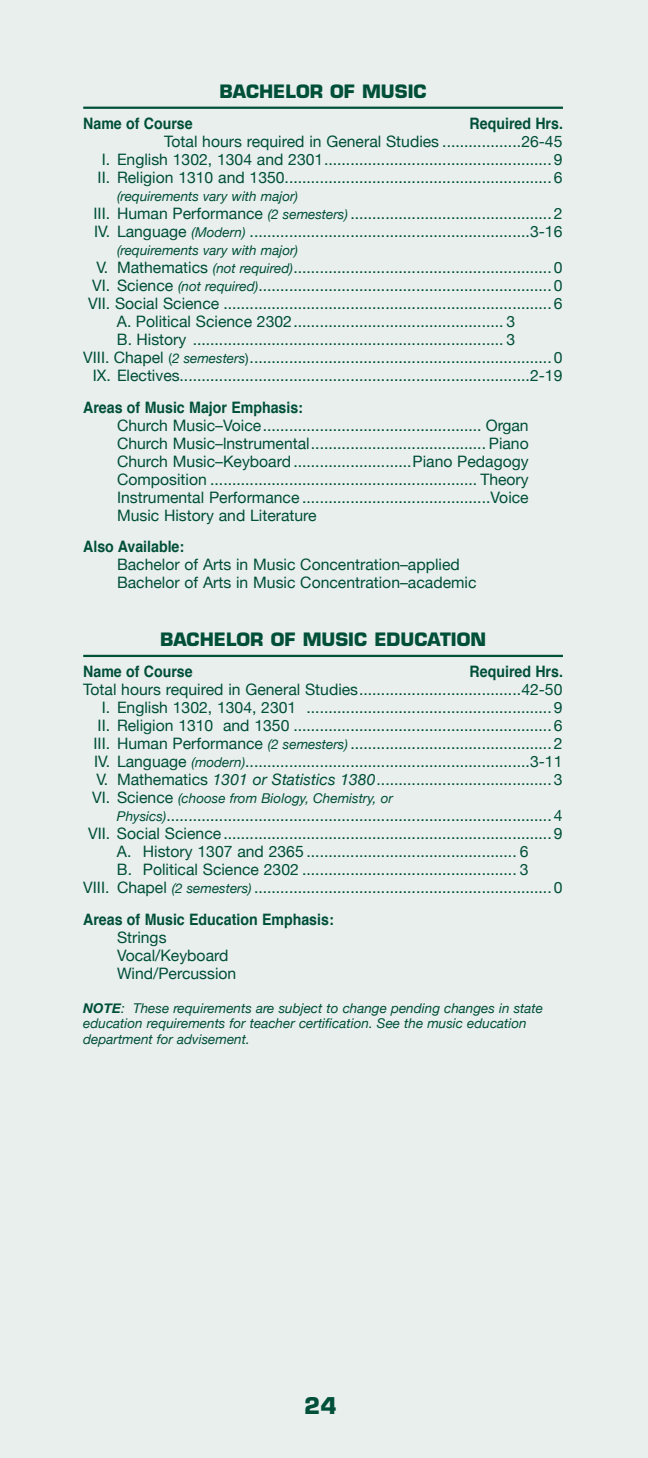
<style>
.page{position:relative;width:648px;height:1458px;background:#e8efec}
.page>*{position:absolute;margin:0;border:0;box-sizing:border-box;transform-origin:0 0}
.t1{font:700 22.5px "Eurostile";color:#004f39}
.t2{font:700 18px "Eurostile";color:#004f39}
.t3{font:15.75px/18px "Helvetica Neue";color:#004f39}
.t4{font:700 15.75px "Helvetica";color:#004f39;scale:.9 1}
.t5{font:italic 13.5px/15.8px "Helvetica Neue";color:#004f39}
.s1{font-style:italic;font-size:13.5px}
.s2{font-size:13.5px}
.s3{font-style:italic}
.s4{font-style:normal;font-size:15.75px}
.s5{font-weight:700}
</style>
<div class="page">
<hr style="left:83px;top:107px;width:480px;height:2px;background:#004f39">
<hr style="left:83px;top:655px;width:480px;height:2px;background:#004f39">
<p class="t2" style="left:220px;top:84px;width:209px">BACHELOR OF MUSIC</p>
<p class="t4" style="left:83px;top:117px;width:123px">Name of Course</p>
<p class="t4" style="left:470px;top:117px;width:105px">Required Hrs.</p>
<p class="t3" style="left:98px;top:132px;width:466px;text-align:justify;text-indent:67px">Total hours required in General Studies ..................26-45<br>I. English 1302, 1304 and 2301 ....................................................9<br>II. Religion 1310 and 1350 .............................................................6</p>
<p class="t5" style="left:117px;top:188px;width:183px">(requirements vary with major)</p>
<p class="t3" style="left:94px;top:204px;width:470px">III. Human Performance <span class="s1">(2 semesters)</span> ..............................................2<br>IV. Language <span class="s1">(Modern)</span> ................................................................3-16</p>
<p class="t5" style="left:117px;top:242px;width:183px">(requirements vary with major)</p>
<p class="t3" style="left:96px;top:258px;width:468px">V. Mathematics <span class="s1">(not required)</span>...........................................................0</p>
<p class="t3" style="left:92px;top:276px;width:472px">VI. Science <span class="s1">(not required)</span>...................................................................0</p>
<p class="t3" style="left:88px;top:294px;width:476px">VII. Social Science ...........................................................................6</p>
<p class="t3" style="left:117px;top:312px;width:400px">A. Political Science 2302 ................................................ 3</p>
<p class="t3" style="left:117px;top:330px;width:400px">B. History ....................................................................... 3</p>
<p class="t3" style="left:83px;top:348px;width:481px">VIII. Chapel <span class="s2">(</span><span class="s1">2 semesters</span><span class="s2">)</span> .....................................................................0</p>
<p class="t3" style="left:93px;top:366px;width:471px">IX. Electives................................................................................2-19</p>
<p class="t4" style="left:83px;top:400px;width:246px">Areas of Music Major Emphasis:</p>
<p class="t3" style="left:117px;top:416px;width:413px;text-align:justify">Church Music–Voice .................................................. Organ Church Music–lnstrumental ........................................ Piano Church Music–Keyboard ...........................Piano Pedagogy Composition ............................................................. Theory Instrumental Performance ...........................................Voice Music History and Literature</p>
<p class="t4" style="left:83px;top:540px;width:114px">Also Available:</p>
<p class="t3" style="left:117px;top:555px;width:361px">Bachelor of Arts in Music Concentration–applied<br>Bachelor of Arts in Music Concentration–academic</p>
<p class="t2" style="left:160px;top:632px;width:327px">BACHELOR OF MUSIC EDUCATION</p>
<p class="t4" style="left:83px;top:665px;width:123px">Name of Course</p>
<p class="t4" style="left:470px;top:665px;width:105px">Required Hrs.</p>
<p class="t3" style="left:83px;top:680px;width:481px;text-align:right">Total hours required in General Studies .....................................42-50<br>I. English 1302, 1304, 2301 ........................................................9<br>II. Religion 1310 and 1350 ...........................................................6<br>III. Human Performance <span class="s1">(2 semesters)</span> ..............................................2<br>IV. Language <span class="s1">(modern)</span>.................................................................3-11<br>V. Mathematics <span class="s3">1301 or Statistics 1380</span> ........................................3</p>
<p class="t5" style="left:92px;top:790px;width:303px"><span class="s4">VI. Science</span> (choose from Biology, Chemistry, or</p>
<p class="t3" style="left:117px;top:806px;width:447px"><span class="s1">Physics)</span>........................................................................................4</p>
<p class="t3" style="left:88px;top:824px;width:476px">VII. Social Science ...........................................................................9</p>
<p class="t3" style="left:117px;top:842px;width:413px">A. History 1307 and 2365 ................................................ 6</p>
<p class="t3" style="left:117px;top:860px;width:413px">B. Political Science 2302 ................................................. 3</p>
<p class="t3" style="left:83px;top:878px;width:481px">VIII. Chapel <span class="s1">(2 semesters)</span> ....................................................................0</p>
<p class="t4" style="left:83px;top:913px;width:280px">Areas of Music Education Emphasis:</p>
<p class="t3" style="left:117px;top:928px;width:121px">Strings<br>Vocal/Keyboard<br>Wind/Percussion</p>
<p class="t5" style="left:83px;top:1000px;width:461px"><span class="s5">NOTE</span>: These requirements are subject to change pending changes in state education requirements for teacher certification. See the music education department for advisement.</p>
<h1 class="t1" style="left:304px;top:1397px;width:34px">24</h1>
</div>
